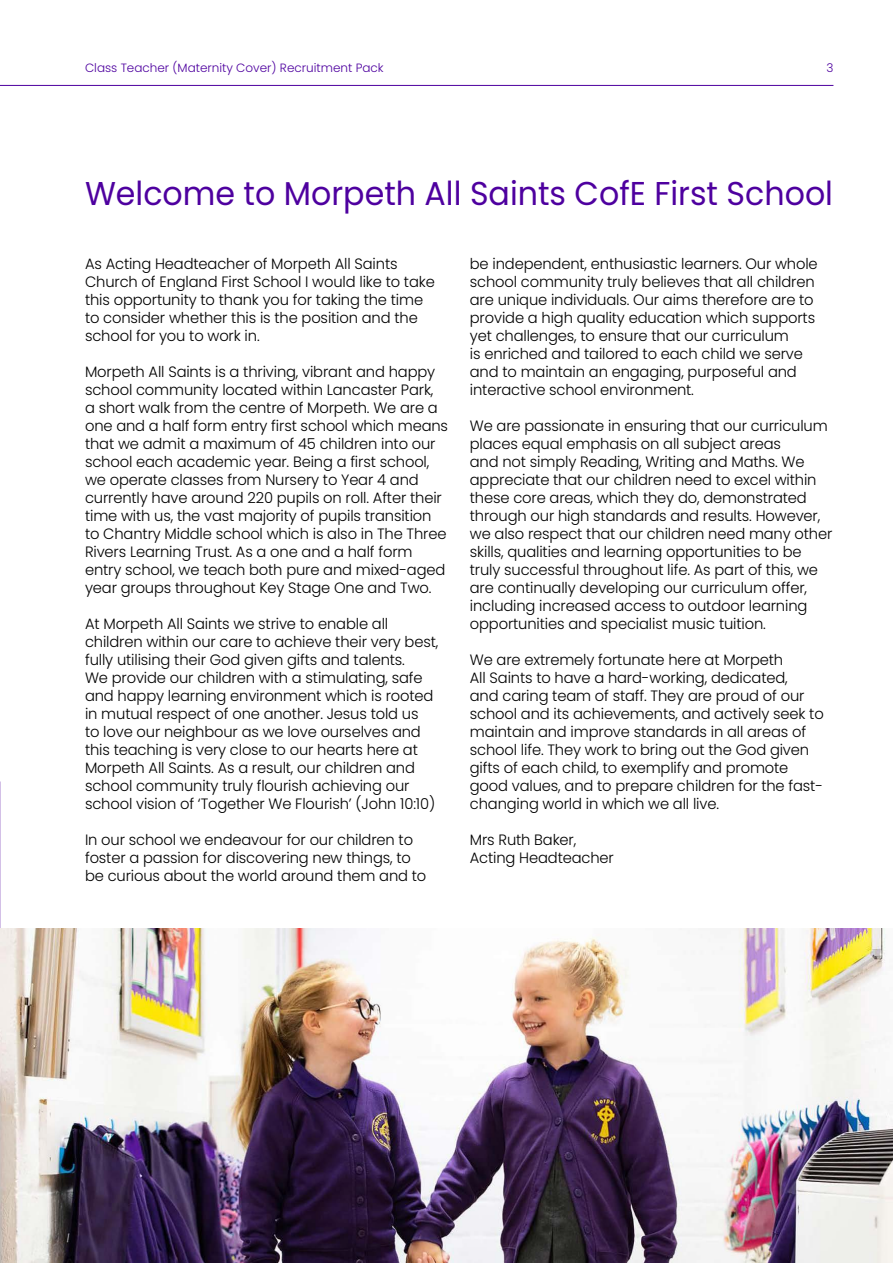
<style>
.page{position:relative;width:893px;height:1263px;background:#fff}
.page>*{position:absolute;margin:0;border:0;box-sizing:border-box;transform-origin:0 0}
.t1{font:33px "Poppins";color:#4e009f;scale:.96 1}
.t2{font:300 15px/18px "Poppins";letter-spacing:-.01em;color:#000}
.t3{font:300 12px "Poppins";color:#4e009f}
</style>
<div class="page">
<img style="left:0;top:928px;width:893px;height:335px">
<hr style="left:0;top:85px;width:833px;height:1px;background:#4e009f">
<p class="t3" style="left:85px;top:61px;width:300px">Class Teacher (Maternity Cover) Recruitment Pack</p>
<p class="t3" style="left:826px;top:61px;width:9px">3</p>
<h1 class="t1" style="left:85px;top:174px;width:781px">Welcome to Morpeth All Saints CofE First School</h1>
<p class="t2" style="left:85px;top:255px;width:351px">As Acting Headteacher of Morpeth All Saints Church of England First School I would like to take this opportunity to thank you for taking the time to consider whether this is the position and the school for you to work in.</p>
<p class="t2" style="left:85px;top:363px;width:365px">Morpeth All Saints is a thriving, vibrant and happy school community located within Lancaster Park,<br>a short walk from the centre of Morpeth. We are a one and a half form entry first school which means that we admit a maximum of 45 children into our school each academic year. Being a first school, we operate classes from Nursery to Year 4 and currently have around 220 pupils on roll. After their time with us, the vast majority of pupils transition to Chantry Middle school which is also in The Three Rivers Learning Trust. As a one and a half form entry school, we teach both pure and mixed-aged year groups throughout Key Stage One and Two.</p>
<p class="t2" style="left:85px;top:615px;width:355px">At Morpeth All Saints we strive to enable all children within our care to achieve their very best, fully utilising their God given gifts and talents.<br>We provide our children with a stimulating, safe and happy learning environment which is rooted in mutual respect of one another. Jesus told us<br>to love our neighbour as we love ourselves and this teaching is very close to our hearts here at Morpeth All Saints. As a result, our children and school community truly flourish achieving our school vision of ‘Together We Flourish’ (John 10:10)</p>
<p class="t2" style="left:85px;top:831px;width:343px">In our school we endeavour for our children to foster a passion for discovering new things, to be curious about the world around them and to</p>
<p class="t2" style="left:470px;top:255px;width:349px">be independent, enthusiastic learners. Our whole school community truly believes that all children are unique individuals. Our aims therefore are to provide a high quality education which supports yet challenges, to ensure that our curriculum<br>is enriched and tailored to each child we serve and to maintain an engaging, purposeful and interactive school environment.</p>
<p class="t2" style="left:470px;top:417px;width:364px">We are passionate in ensuring that our curriculum places equal emphasis on all subject areas<br>and not simply Reading, Writing and Maths. We appreciate that our children need to excel within these core areas, which they do, demonstrated through our high standards and results. However, we also respect that our children need many other skills, qualities and learning opportunities to be truly successful throughout life. As part of this, we are continually developing our curriculum offer, including increased access to outdoor learning opportunities and specialist music tuition.</p>
<p class="t2" style="left:470px;top:651px;width:355px">We are extremely fortunate here at Morpeth<br>All Saints to have a hard-working, dedicated,<br>and caring team of staff. They are proud of our school and its achievements, and actively seek to maintain and improve standards in all areas of school life. They work to bring out the God given gifts of each child, to exemplify and promote good values, and to prepare children for the fast&shy;changing world in which we all live.</p>
<p class="t2" style="left:470px;top:831px;width:146px">Mrs Ruth Baker,<br>Acting Headteacher</p>
</div>
